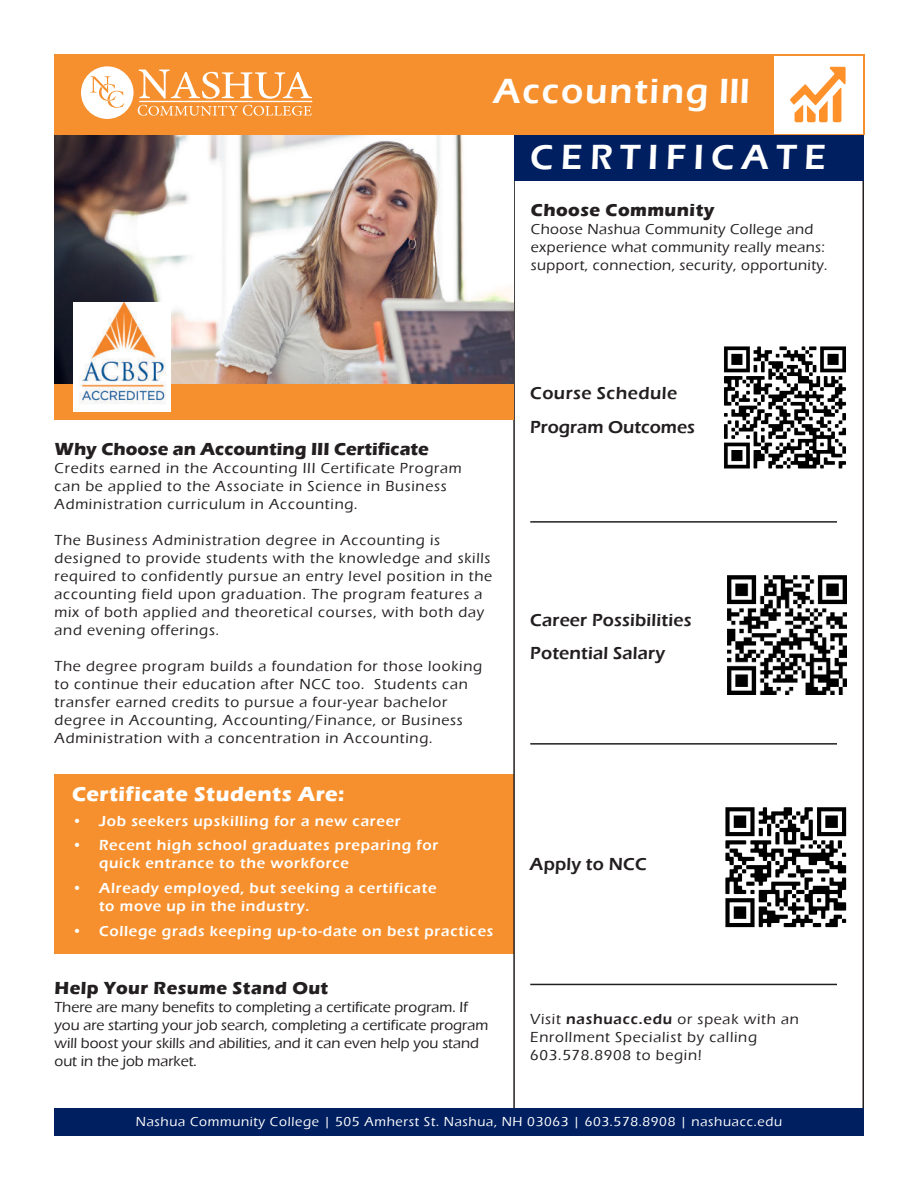
<style>
.page{position:relative;width:918px;height:1188px;background:#fff}
.page>*{position:absolute;margin:0;border:0;box-sizing:border-box;transform-origin:0 0}
.t1{font:600 36px "Eras ITC";letter-spacing:.05em;color:#fff}
.t2{font:600 36px "Eras ITC";letter-spacing:.2em;color:#fff}
.t3{font:700 21px "Eras ITC";letter-spacing:.025em;color:#fff}
.t4{font:600 18px/33.3px "Eras ITC";letter-spacing:.01em;color:#231f20}
.t5{font:700 18px "Eras ITC";letter-spacing:.025em;color:#231f20}
.t6{font:700 18px "Eras ITC";color:#231f20}
.t7{font:500 15px/18px "Eras ITC";letter-spacing:.05em;color:#231f20}
.t8{font:600 15px/18px "Eras ITC";letter-spacing:.05em;color:#fff}
.t9{font:500 15px/18px "Eras ITC";color:#231f20}
.t10{font:500 15px/18px "Eras ITC";letter-spacing:.025em;color:#231f20}
.t11{font:500 13.5px "Eras ITC";letter-spacing:.05em;color:#fff}
.s1{font-weight:600}
</style>
<div class="page">
<div style="left:54px;top:774px;width:459px;height:180px;background:#f6902e"></div>
<img style="left:54px;top:135px;width:459px;height:249px">
<div style="left:54px;top:54px;width:810px;height:81px;background:#f6902e"></div>
<div style="left:774px;top:56px;width:88px;height:77px;background:#fff"></div>
<svg style="left:790px;top:67px;width:56px;height:55px"></svg>
<svg style="left:81px;top:66px;width:231px;height:53px"></svg>
<div style="left:55px;top:1109px;width:809px;height:27px;background:#001f60"></div>
<div style="left:514px;top:135px;width:350px;height:46px;background:#001f60"></div>
<div style="left:54px;top:384px;width:459px;height:36px;background:#f6902e"></div>
<img style="left:74px;top:302px;width:96px;height:109px">
<hr style="left:530px;top:521px;width:307px;height:2px;background:#231f20">
<hr style="left:530px;top:743px;width:307px;height:2px;background:#231f20">
<hr style="left:530px;top:984px;width:307px;height:1px;background:#231f20">
<img style="left:727px;top:575px;width:120px;height:120px">
<img style="left:724px;top:346px;width:122px;height:123px">
<img style="left:725px;top:807px;width:122px;height:121px">
<h1 class="t1" style="left:494px;top:76px;width:258px">Accounting III</h1>
<h1 class="t2" style="left:530px;top:142px;width:297px">CERTIFICATE</h1>
<p class="t5" style="left:531px;top:202px;width:185px">Choose Community</p>
<p class="t10" style="left:531px;top:221px;width:298px">Choose Nashua Community College and experience what community really means: support, connection, security, opportunity.</p>
<p class="t6" style="left:55px;top:442px;width:376px">Why Choose an Accounting III Certificate</p>
<p class="t7" style="left:55px;top:460px;width:409px">Credits earned in the Accounting III Certificate Program can be applied to the Associate in Science in Business<br>Administration curriculum in Accounting.</p>
<p class="t7" style="left:55px;top:532px;width:439px">The Business Administration degree in Accounting is designed to provide students with the knowledge and skills required to confidently pursue an entry level position in the accounting field upon graduation. The program features a mix of both applied and theoretical courses, with both day and evening offerings.</p>
<p class="t7" style="left:55px;top:658px;width:429px">The degree program builds a foundation for those looking to continue their education after NCC too. Students can transfer earned credits to pursue a four-year bachelor degree in Accounting, Accounting/Finance, or Business Administration with a concentration in Accounting.</p>
<h2 class="t3" style="left:72px;top:785px;width:274px">Certificate Students Are:</h2>
<p class="t8" style="left:72px;top:813px;width:330px">• Job seekers upskilling for a new career</p>
<p class="t8" style="left:99px;top:838px;width:341px;text-indent:-27px">• Recent high school graduates preparing for quick entrance to the workforce</p>
<p class="t8" style="left:99px;top:880px;width:339px;text-indent:-27px">• Already employed, but seeking a certificate to move up in the industry.</p>
<p class="t8" style="left:72px;top:923px;width:423px">• College grads keeping up-to-date on best practices</p>
<p class="t5" style="left:55px;top:981px;width:275px">Help Your Resume Stand Out</p>
<p class="t9" style="left:55px;top:1000px;width:435px">There are many benefits to completing a certificate program. If you are starting your job search, completing a certificate program will boost your skills and abilities, and it can even help you stand out in the job market.</p>
<p class="t4" style="left:530px;top:377px;width:166px;line-height:34.2px">Course Schedule<br>Program Outcomes</p>
<p class="t4" style="left:530px;top:604px;width:163px">Career Possibilities<br>Potential Salary</p>
<p class="t4" style="left:530px;top:849px;width:118px">Apply to NCC</p>
<p class="t7" style="left:530px;top:1011px;width:270px">Visit <span class="s1">nashuacc.edu</span> or speak with an<br>Enrollment Specialist by calling<br>603.578.8908 to begin!</p>
<p class="t11" style="left:136px;top:1116px;width:648px">Nashua Community College | 505 Amherst St. Nashua, NH 03063 | 603.578.8908 | nashuacc.edu</p>
</div>
